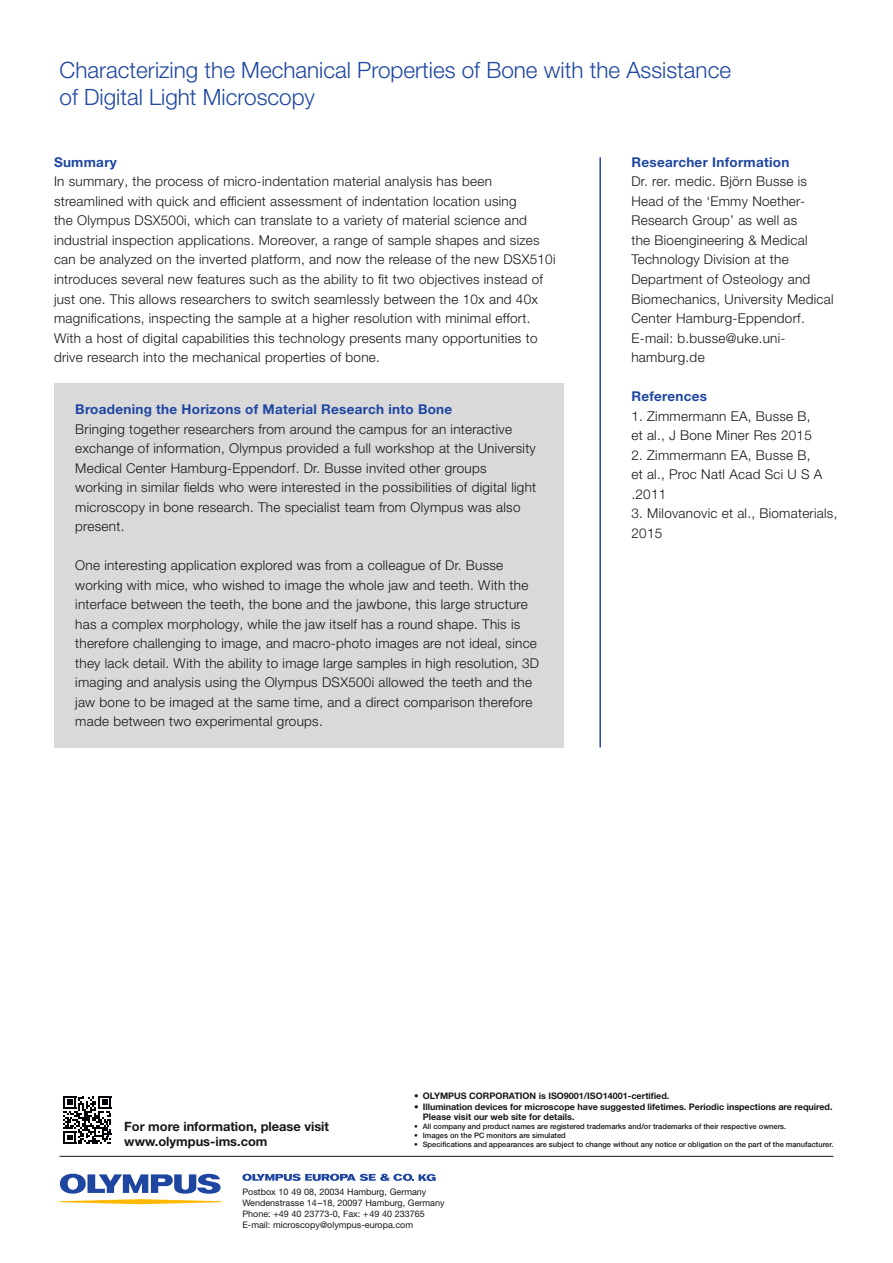
<style>
.page{position:relative;width:893px;height:1263px;background:#fff}
.page>*{position:absolute;margin:0;border:0;box-sizing:border-box;transform-origin:0 0}
.t1{font:300 22.5px/27px "Helvetica Neue LT Pro";color:#1e46a1}
.t2{font:300 13.5px/19.5px "Helvetica Neue LT Pro";letter-spacing:.02em;color:#151616}
.t3{font:700 13.5px "Helvetica Neue LT Pro";letter-spacing:.02em;color:#1e46a1}
.t4{font:700 12.9px "Helvetica Neue LT Pro";color:#151616}
.t5{font:700 9px/10.8px "Helvetica Neue LT Pro";color:#151616}
.Rückseite_Spezifika{font:9px/10.8px "Helvetica Neue LT Pro";color:#151616}
.t6{font:500 7.5px "Helvetica Neue LT Pro";color:#151616}
.s1{font-weight:700;color:#1e46a1}
</style>
<div class="page">
<hr style="left:60px;top:1156px;width:773px;height:1px;background:#151616">
<svg style="left:60px;top:1174px;width:161px;height:30px"></svg>
<svg style="left:242px;top:1174px;width:194px;height:7px"></svg>
<svg style="left:63px;top:1096px;width:48px;height:48px"></svg>
<hr style="left:599px;top:157px;width:2px;height:590px;background:#1e46a1">
<div style="left:54px;top:383px;width:509px;height:364px;background:#d9d9da"></div>
<p class="t1" style="left:60px;top:56px;width:673px">Characterizing the Mechanical Properties of Bone with the Assistance of Digital Light Microscopy</p>
<p class="t2" style="left:54px;top:152px;width:503px"><span class="s1">Summary<br></span>In summary, the process of micro-indentation material analysis has been streamlined with quick and efficient assessment of indentation location using<br>the Olympus DSX500i, which can translate to a variety of material science and industrial inspection applications. Moreover, a range of sample shapes and sizes can be analyzed on the inverted platform, and now the release of the new DSX510i introduces several new features such as the ability to fit two objectives instead of just one. This allows researchers to switch seamlessly between the 10x and 40x magnifications, inspecting the sample at a higher resolution with minimal effort.<br>With a host of digital capabilities this technology presents many opportunities to drive research into the mechanical properties of bone.</p>
<p class="t3" style="left:631px;top:154px;width:159px">Researcher Information</p>
<p class="t2" style="left:631px;top:172px;width:204px">Dr. rer. medic. Björn Busse is<br>Head of the ‘Emmy Noether-<br>Research Group’ as well as<br>the Bioengineering &amp; Medical<br>Technology Division at the<br>Department of Osteology and<br>Biomechanics, University Medical<br>Center Hamburg-Eppendorf.<br>E-mail: b.busse@uke.uni&shy;hamburg.de</p>
<p class="t3" style="left:631px;top:388px;width:77px">References</p>
<p class="t2" style="left:631px;top:406px;width:182px">1. Zimmermann EA, Busse B, et al., J Bone Miner Res 2015</p>
<p class="t2" style="left:631px;top:445px;width:192px">2. Zimmermann EA, Busse B, et al., Proc Natl Acad Sci U S A .2011</p>
<p class="t2" style="left:631px;top:503px;width:208px">3. Milovanovic et al., Biomaterials,<br>2015</p>
<p class="t3" style="left:75px;top:401px;width:379px">Broadening the Horizons of Material Research into Bone</p>
<p class="t2" style="left:75px;top:419px;width:462px">Bringing together researchers from around the campus for an interactive exchange of information, Olympus provided a full workshop at the University Medical Center Hamburg-Eppendorf. Dr. Busse invited other groups working in similar fields who were interested in the possibilities of digital light microscopy in bone research. The specialist team from Olympus was also present.</p>
<p class="t2" style="left:75px;top:555px;width:465px">One interesting application explored was from a colleague of Dr. Busse working with mice, who wished to image the whole jaw and teeth. With the interface between the teeth, the bone and the jawbone, this large structure has a complex morphology, while the jaw itself has a round shape. This is therefore challenging to image, and macro-photo images are not ideal, since they lack detail. With the ability to image large samples in high resolution, 3D imaging and analysis using the Olympus DSX500i allowed the teeth and the jaw bone to be imaged at the same time, and a direct comparison therefore made between two experimental groups.</p>
<p class="t4" style="left:124px;top:1118px;width:206px">For more information, please visit</p>
<p class="t4" style="left:124px;top:1133px;width:145px">www.olympus-ims.com</p>
<p class="t5" style="left:414px;top:1090px;width:257px">• OLYMPUS CORPORATION is ISO9001/ISO14001-certified.</p>
<p class="t5" style="left:423px;top:1101px;width:411px;text-indent:-9px">• Illumination devices for microscope have suggested lifetimes. Periodic inspections are required.<br>Please visit our web site for details.</p>
<p class="t6" style="left:414px;top:1122px;width:373px">• All company and product names are registered trademarks and/or trademarks of their respective owners.</p>
<p class="t6" style="left:414px;top:1131px;width:153px">• Images on the PC monitors are simulated</p>
<p class="t6" style="left:414px;top:1140px;width:421px">• Specifications and appearances are subject to change without any notice or obligation on the part of the manufacturer.</p>
<p class="Rückseite_Spezifika" style="left:242px;top:1186px;width:204px">Postbox 10 49 08, 20034 Hamburg, Germany<br>Wendenstrasse 14–18, 20097 Hamburg, Germany</p>
<p class="Rückseite_Spezifika" style="left:242px;top:1208px;width:184px">Phone: +49 40 23773-0, Fax: +49 40 233765<br>E-mail: microscopy@olympus-europa.com</p>
</div>
